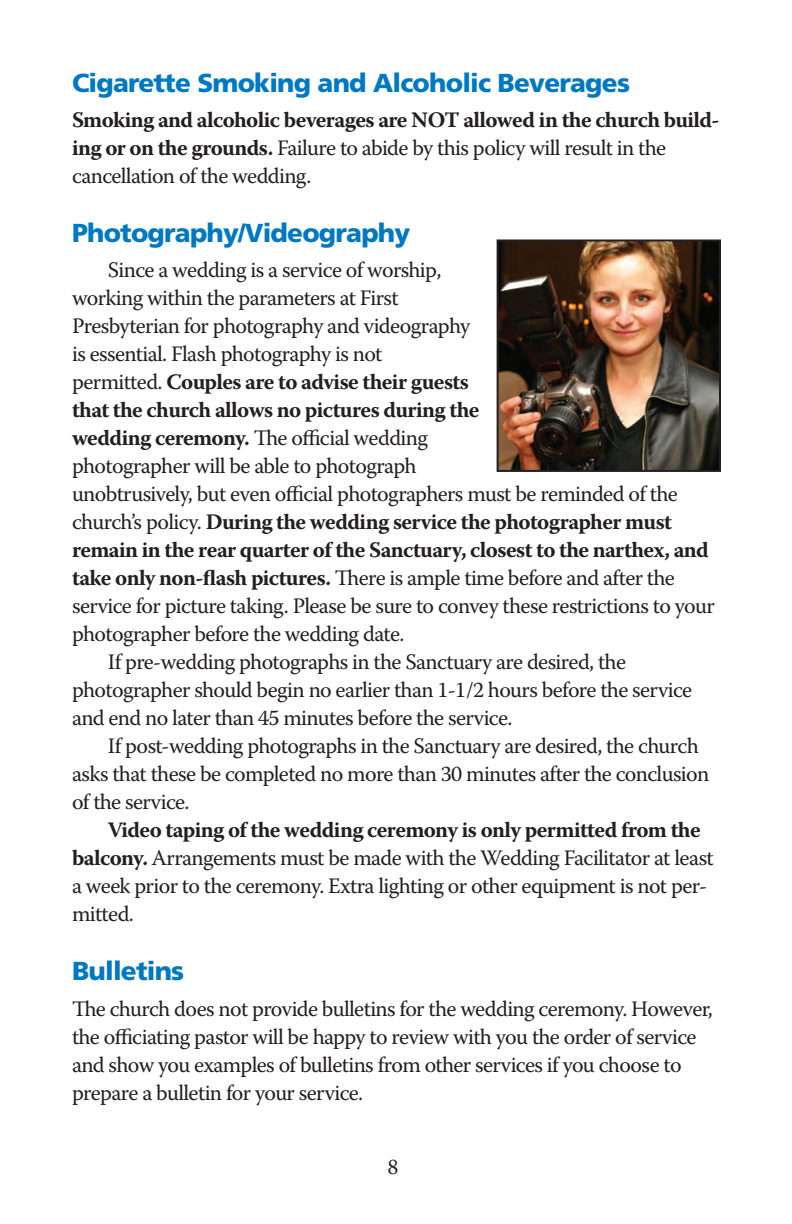
<style>
.page{position:relative;width:792px;height:1224px;background:#fff}
.page>*{position:absolute;margin:0;border:0;box-sizing:border-box;transform-origin:0 0}
.t1{font:900 26px "Frutiger LT Std";letter-spacing:-.03em;color:#0079c2}
.t2{font:22px/28px "Warnock Pro";letter-spacing:-.03em;color:#231f20}
.t3{font:700 22px/28px "Warnock Pro";letter-spacing:-.03em;color:#231f20}
.s1{font-weight:400}
.s2{font-weight:700}
</style>
<div class="page">
<img style="left:500px;top:242px;width:218px;height:227px">
<div style="left:497px;top:239px;width:224px;height:233px;border:2px solid #231f20"></div>
<p class="t1" style="left:72px;top:67px;width:560px">Cigarette Smoking and Alcoholic Beverages</p>
<p class="t3" style="left:72px;top:105px;width:649px">Smoking and alcoholic beverages are NOT allowed in the church build&shy;ing or on the grounds. <span class="s1">Failure to abide by this policy will result in the cancellation of the wedding.</span></p>
<p class="t1" style="left:72px;top:217px;width:340px">Photography/Videography</p>
<p class="t2" style="left:108px;top:256px;width:335px">Since a wedding is a service of worship,</p>
<p class="t2" style="left:72px;top:284px;width:328px">working within the parameters at First</p>
<p class="t2" style="left:72px;top:312px;width:400px">Presbyterian for photography and videography</p>
<p class="t2" style="left:72px;top:340px;width:312px">is essential. Flash photography is not</p>
<p class="t3" style="left:72px;top:368px;width:398px"><span class="s1">permitted.</span> Couples are to advise their guests</p>
<p class="t3" style="left:72px;top:396px;width:409px">that the church allows no pictures during the</p>
<p class="t2" style="left:72px;top:424px;width:358px"><span class="s2">wedding ceremony.</span> The official wedding</p>
<p class="t2" style="left:72px;top:452px;width:346px">photographer will be able to photograph</p>
<p class="t2" style="left:72px;top:480px;width:607px">unobtrusively, but even official photographers must be reminded of the</p>
<p class="t3" style="left:72px;top:508px;width:602px"><span class="s1">church’s policy.</span> During the wedding service the photographer must</p>
<p class="t3" style="left:72px;top:536px;width:638px">remain in the rear quarter of the Sanctuary, closest to the narthex, and</p>
<p class="t2" style="left:72px;top:564px;width:604px"><span class="s2">take only non-flash pictures.</span> There is ample time before and after the</p>
<p class="t2" style="left:72px;top:592px;width:644px">service for picture taking. Please be sure to convey these restrictions to your</p>
<p class="t2" style="left:72px;top:620px;width:334px">photographer before the wedding date.</p>
<p class="t2" style="left:108px;top:648px;width:520px">If pre-wedding photographs in the Sanctuary are desired, the</p>
<p class="t2" style="left:72px;top:676px;width:622px">photographer should begin no earlier than 1-1/2 hours before the service</p>
<p class="t2" style="left:72px;top:704px;width:442px">and end no later than 45 minutes before the service.</p>
<p class="t2" style="left:108px;top:732px;width:592px">If post-wedding photographs in the Sanctuary are desired, the church</p>
<p class="t2" style="left:72px;top:760px;width:639px">asks that these be completed no more than 30 minutes after the conclusion</p>
<p class="t2" style="left:72px;top:788px;width:119px">of the service.</p>
<p class="t2" style="left:72px;top:816px;width:643px;text-indent:36px"><span class="s2">Video taping of the wedding ceremony is only permitted from the balcony.</span> Arrangements must be made with the Wedding Facilitator at least a week prior to the ceremony. Extra lighting or other equipment is not per&shy;mitted.</p>
<p class="t1" style="left:72px;top:955px;width:114px">Bulletins</p>
<p class="t2" style="left:72px;top:994px;width:643px">The church does not provide bulletins for the wedding ceremony. However, the officiating pastor will be happy to review with you the order of service and show you examples of bulletins from other services if you choose to prepare a bulletin for your service.</p>
<p class="t2" style="left:387px;top:1152px;width:13px">8</p>
</div>
